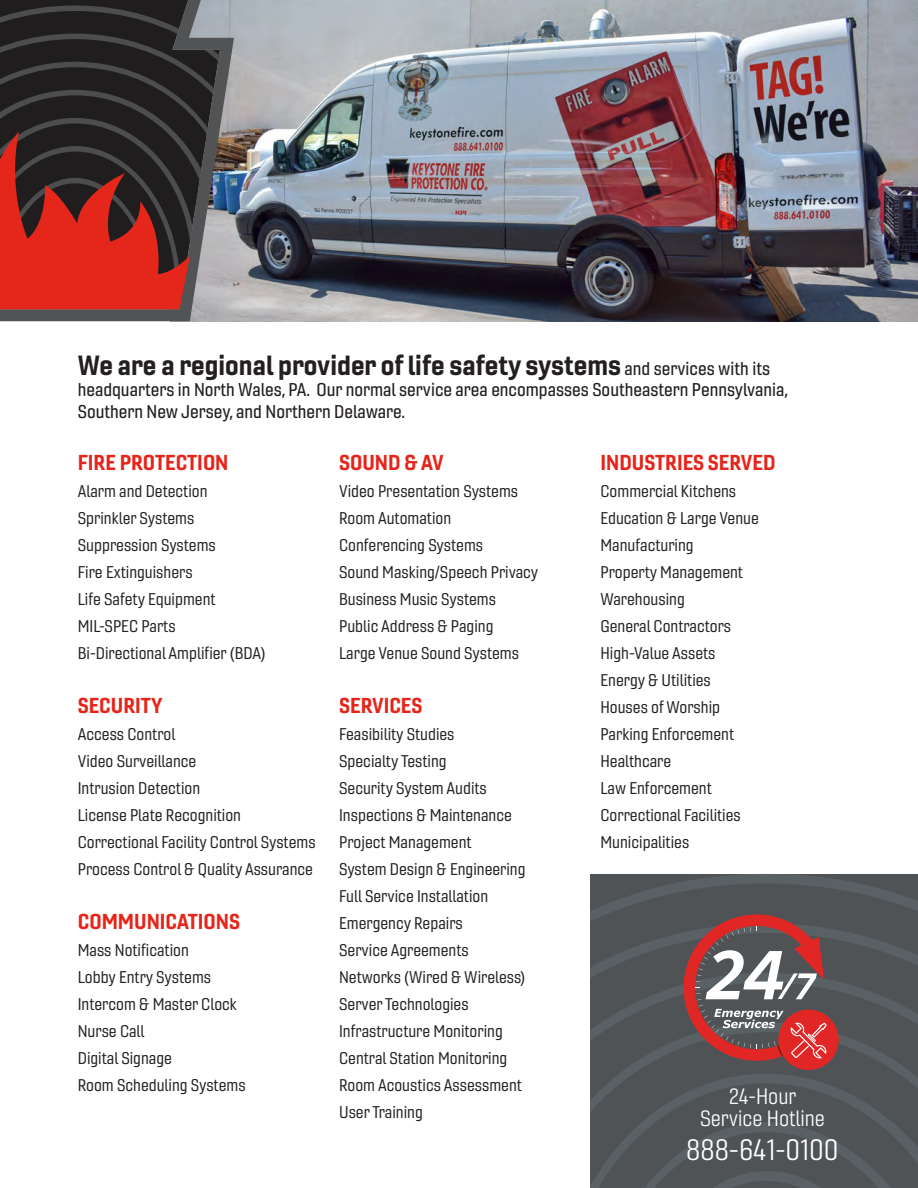
<style>
.page{position:relative;width:918px;height:1188px;background:#fff}
.page>*{position:absolute;margin:0;border:0;box-sizing:border-box;transform-origin:0 0}
.t1{font:28.65px "Gineso Nor Boo";color:#fff}
.t2{font:27px "Gineso Nor Bol";color:#231f20}
.t3{font:21.45px "Gineso Nor Boo";color:#fff}
.t4{font:21px "Gineso Nor Bol";color:#e72419}
.t5{font:18px/21.6px "Gineso Nor Med";color:#231f20}
.t6{font:16.5px/27px "Gineso Nor Reg";color:#231f20}
.s1{font-family:"Gineso Nor Med";font-size:18px}
</style>
<div class="page">
<img style="left:234px;top:0;width:684px;height:321px">
<svg style="left:0;top:0;width:234px;height:321px;background:#727377"></svg>
<svg style="left:0;top:5px;width:220px;height:304px;background:#622e2c"></svg>
<svg style="left:591px;top:874px;width:327px;height:49px;background:#515658"></svg>
<svg style="left:591px;top:923px;width:327px;height:50px;background:#515558"></svg>
<svg style="left:591px;top:973px;width:327px;height:49px;background:#515557"></svg>
<svg style="left:591px;top:1022px;width:327px;height:52px;background:#515457"></svg>
<svg style="left:591px;top:1074px;width:327px;height:114px;background:#515558"></svg>
<div style="left:778px;top:1010px;width:61px;height:60px;background:#e12726;border-radius:50%"></div>
<svg style="left:684px;top:914px;width:143px;height:147px"></svg>
<p class="t2" style="left:78px;top:348px;width:694px">We are a regional provider of life safety systems <span class="s1">and services with its</span></p>
<p class="t5" style="left:78px;top:379px;width:712px">headquarters in North Wales, PA. Our normal service area encompasses Southeastern Pennsylvania,<br>Southern New Jersey, and Northern Delaware.</p>
<p class="t4" style="left:339px;top:449px;width:106px">SOUND &amp; AV</p>
<p class="t6" style="left:339px;top:478px;width:201px">Video Presentation Systems<br>Room Automation<br>Conferencing Systems<br>Sound Masking/Speech Privacy<br>Business Music Systems<br>Public Address &amp; Paging<br>Large Venue Sound Systems</p>
<p class="t4" style="left:339px;top:692px;width:85px">SERVICES</p>
<p class="t6" style="left:339px;top:721px;width:188px">Feasibility Studies<br>Specialty Testing<br>Security System Audits<br>Inspections &amp; Maintenance<br>Project Management<br>System Design &amp; Engineering<br>Full Service Installation<br>Emergency Repairs<br>Service Agreements<br>Networks (Wired &amp; Wireless)<br>Server Technologies<br>Infrastructure Monitoring<br>Central Station Monitoring<br>Room Acoustics Assessment<br>User Training</p>
<p class="t4" style="left:78px;top:449px;width:152px">FIRE PROTECTION</p>
<p class="t6" style="left:78px;top:478px;width:131px">Alarm and Detection</p>
<p class="t6" style="left:78px;top:505px;width:118px">Sprinkler Systems</p>
<p class="t6" style="left:78px;top:532px;width:140px">Suppression Systems</p>
<p class="t6" style="left:78px;top:559px;width:116px">Fire Extinguishers</p>
<p class="t6" style="left:78px;top:586px;width:139px">Life Safety Equipment</p>
<p class="t6" style="left:78px;top:613px;width:99px">MIL-SPEC Parts</p>
<p class="t6" style="left:78px;top:640px;width:190px">Bi-Directional Amplifier (BDA)</p>
<p class="t4" style="left:78px;top:692px;width:86px">SECURITY</p>
<p class="t6" style="left:78px;top:721px;width:99px">Access Control</p>
<p class="t6" style="left:78px;top:748px;width:120px">Video Surveillance</p>
<p class="t6" style="left:78px;top:775px;width:124px">Intrusion Detection</p>
<p class="t6" style="left:78px;top:802px;width:165px">License Plate Recognition</p>
<p class="t6" style="left:78px;top:829px;width:239px">Correctional Facility Control Systems</p>
<p class="t6" style="left:78px;top:856px;width:237px">Process Control &amp; Quality Assurance</p>
<p class="t4" style="left:78px;top:908px;width:164px">COMMUNICATIONS</p>
<p class="t6" style="left:78px;top:937px;width:113px">Mass Notification</p>
<p class="t6" style="left:78px;top:964px;width:135px">Lobby Entry Systems</p>
<p class="t6" style="left:78px;top:991px;width:161px">Intercom &amp; Master Clock</p>
<p class="t6" style="left:78px;top:1018px;width:68px">Nurse Call</p>
<p class="t6" style="left:78px;top:1045px;width:96px">Digital Signage</p>
<p class="t6" style="left:78px;top:1072px;width:169px">Room Scheduling Systems</p>
<p class="t4" style="left:600px;top:449px;width:177px">INDUSTRIES SERVED</p>
<p class="t6" style="left:600px;top:478px;width:160px">Commercial Kitchens<br>Education &amp; Large Venue<br>Manufacturing<br>Property Management<br>Warehousing<br>General Contractors<br>High-Value Assets<br>Energy &amp; Utilities<br>Houses of Worship<br>Parking Enforcement<br>Healthcare<br>Law Enforcement<br>Correctional Facilities<br>Municipalities</p>
<p class="t3" style="left:729px;top:1084px;width:69px">24-Hour</p>
<p class="t3" style="left:700px;top:1105px;width:126px">Service Hotline</p>
<p class="t1" style="left:686px;top:1133px;width:154px">888-641-0100</p>
</div>
